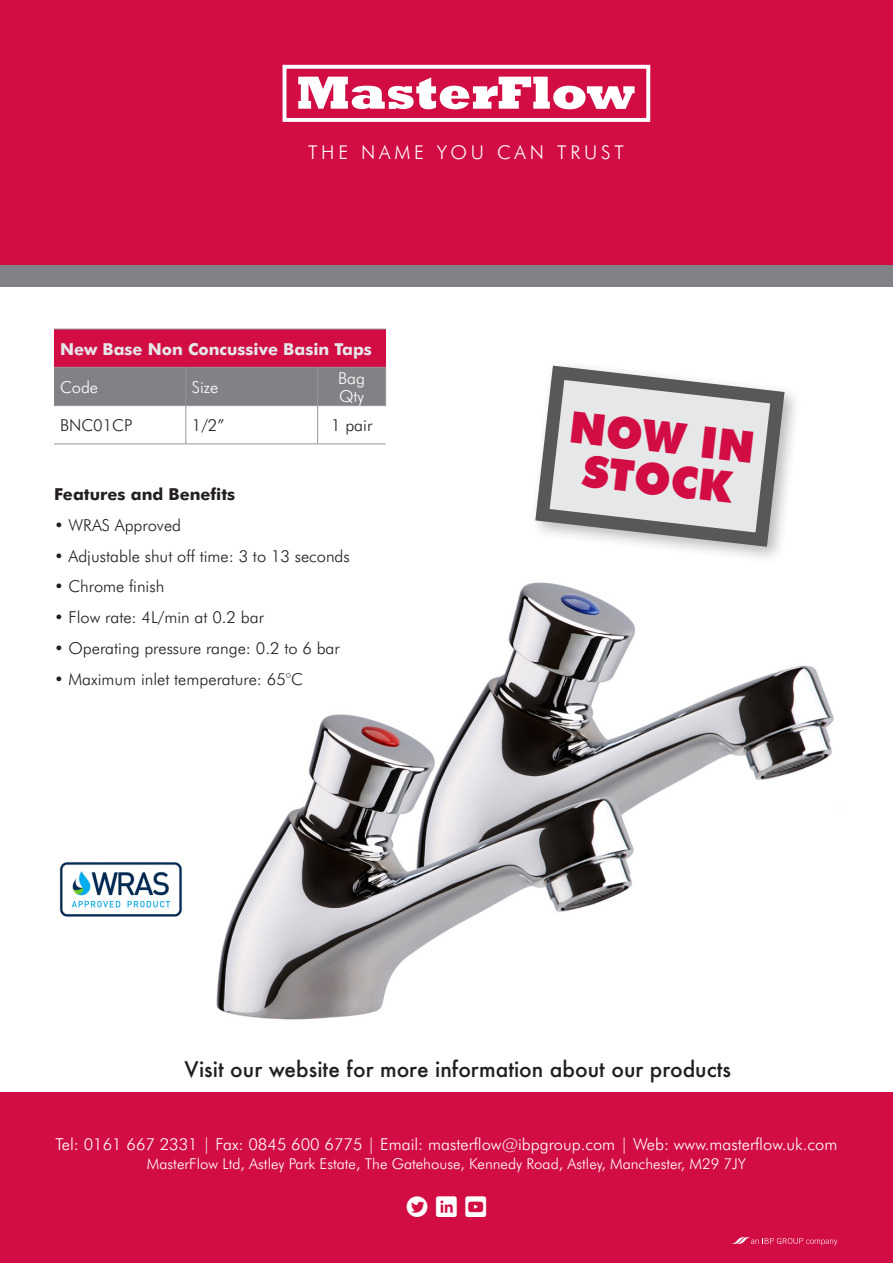
<style>
.page{position:relative;width:893px;height:1263px;background:#fff}
.page>*{position:absolute;margin:0;border:0;box-sizing:border-box;transform-origin:0 0}
.t1{font:900 43.65px/42.3px "Futura BT";color:#d20d44;text-align:center}
.t2{font:30px "Social Shapes";color:#fff}
.t3{font:500 21px "Futura";color:#231f20}
.t4{font:300 19.05px "Futura BT";letter-spacing:.2em;color:#fff}
.t5{font:300 16.5px "Futura BT";color:#231f20}
.t6{font:300 16.5px/18px "Futura BT";color:#fff}
.t7{font:700 16.5px "Futura BT";color:#e6e7e9}
.t8{font:700 16.5px "Futura BT";color:#231f20}
.t9{font:300 15px "Futura BT";color:#fff}
</style>
<div class="page">
<img style="left:200px;top:582px;width:650px;height:511px">
<div style="left:0;top:0;width:893px;height:265px;background:#d20d44"></div>
<div style="left:266px;top:54px;width:399px;height:84px;background:#d20d44"></div>
<div style="left:283px;top:65px;width:367px;height:57px;border:4px solid #fff"></div>
<svg style="left:298px;top:77px;width:337px;height:32px"></svg>
<div style="left:266px;top:53px;width:400px;height:86px;border:2px solid #d20d44"></div>
<div style="left:0;top:265px;width:893px;height:21px;background:#808285"></div>
<div style="left:54px;top:329px;width:332px;height:38px;background:#d20d44"></div>
<div style="left:54px;top:368px;width:331px;height:37px;background:#808285"></div>
<hr style="left:54px;top:329px;width:132px;height:1px;background:#939598">
<hr style="left:186px;top:329px;width:132px;height:1px;background:#939598">
<hr style="left:318px;top:329px;width:68px;height:1px;background:#939598">
<hr style="left:54px;top:367px;width:132px;height:1px;background:#939598">
<hr style="left:186px;top:367px;width:132px;height:1px;background:#939598">
<hr style="left:185px;top:368px;width:1px;height:37px;background:#939598">
<hr style="left:318px;top:367px;width:68px;height:1px;background:#939598">
<hr style="left:317px;top:368px;width:1px;height:37px;background:#939598">
<hr style="left:385px;top:368px;width:1px;height:37px;background:#939598">
<hr style="left:54px;top:405px;width:132px;height:1px;background:#939598">
<hr style="left:186px;top:405px;width:132px;height:1px;background:#939598">
<hr style="left:185px;top:406px;width:1px;height:37px;background:#939598">
<hr style="left:318px;top:405px;width:68px;height:1px;background:#939598">
<hr style="left:317px;top:406px;width:1px;height:37px;background:#939598">
<hr style="left:54px;top:443px;width:132px;height:1px;background:#939598">
<hr style="left:186px;top:443px;width:132px;height:1px;background:#939598">
<hr style="left:318px;top:443px;width:68px;height:1px;background:#939598">
<svg style="left:535px;top:365px;width:257px;height:189px"></svg>
<img style="left:59px;top:862px;width:123px;height:55px">
<div style="left:0;top:1093px;width:893px;height:170px;background:#d20d44"></div>
<svg style="left:731px;top:1237px;width:106px;height:8px"></svg>
<p class="t4" style="left:308px;top:141px;width:317px">THE NAME YOU CAN TRUST</p>
<p class="t7" style="left:60px;top:339px;width:313px">New Base Non Concussive Basin Taps</p>
<p class="t6" style="left:60px;top:378px;width:40px">Code</p>
<p class="t6" style="left:192px;top:378px;width:28px">Size</p>
<p class="t6" style="left:338px;top:369px;width:28px">Bag<br>Qty</p>
<p class="t5" style="left:60px;top:415px;width:74px">BNC01CP</p>
<p class="t5" style="left:192px;top:415px;width:34px">1/2”</p>
<p class="t5" style="left:331px;top:415px;width:43px">1 pair</p>
<p class="t8" style="left:54px;top:484px;width:183px">Features and Benefits</p>
<p class="t5" style="left:54px;top:515px;width:129px">• WRAS Approved</p>
<p class="t5" style="left:54px;top:546px;width:297px">• Adjustable shut off time: 3 to 13 seconds</p>
<p class="t5" style="left:54px;top:576px;width:112px">• Chrome finish</p>
<p class="t5" style="left:54px;top:607px;width:211px">• Flow rate: 4L/min at 0.2 bar</p>
<p class="t5" style="left:54px;top:638px;width:287px">• Operating pressure range: 0.2 to 6 bar</p>
<p class="t5" style="left:54px;top:669px;width:251px">• Maximum inlet temperature: 65°C</p>
<p class="t1" style="left:573px;top:405px;width:187px;rotate:7deg">NOW IN<br>STOCK</p>
<p class="t3" style="left:185px;top:1055px;width:548px">Visit our website for more information about our products</p>
<p class="t6" style="left:56px;top:1134px;width:783px">Tel: 0161 667 2331 | Fax: 0845 600 6775 | Email: masterflow@ibpgroup.com | Web: www.masterflow.uk.com</p>
<p class="t9" style="left:147px;top:1154px;width:601px">MasterFlow Ltd, Astley Park Estate, The Gatehouse, Kennedy Road, Astley, Manchester, M29 7JY</p>
<p class="t2" style="left:406px;top:1189px;width:82px">"SV</p>
</div>
